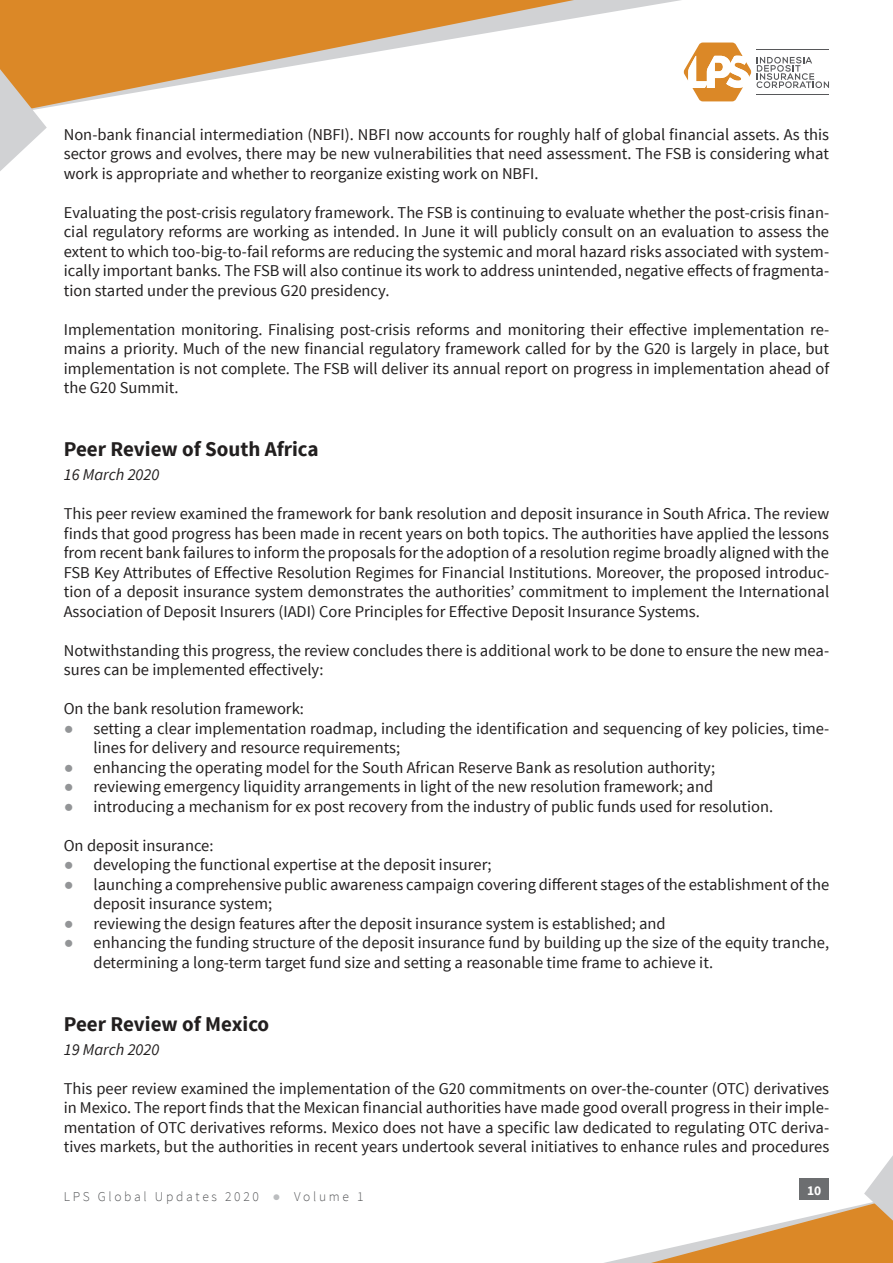
<style>
.page{position:relative;width:893px;height:1263px;background:#fff}
.page>*{position:absolute;margin:0;border:0;box-sizing:border-box;transform-origin:0 0}
.t1{font:700 21px "Source Sans Pro";color:#221f1f}
.t2{font:16.5px/19.5px "Source Sans Pro";color:#221f1f;text-align:justify}
.t3{font:italic 16.5px "Source Sans Pro";color:#221f1f}
.t4{font:300 13.5px "Source Sans Pro";letter-spacing:.2em;color:#57585a}
.t5{font:700 13.5px "Source Sans Pro";color:#fff}
.s1{font-family:"Arial";color:#939597}
.s2{font-family:"Arial";font-weight:400;color:#bbbdbf}
</style>
<div class="page">
<svg style="left:684px;top:43px;width:145px;height:58px"></svg>
<svg style="left:0;top:0;width:680px;height:108px"></svg>
<svg style="left:0;top:43px;width:47px;height:128px"></svg>
<svg style="left:604px;top:1155px;width:289px;height:108px"></svg>
<div style="left:799px;top:1179px;width:30px;height:21px;background:#6c6e70"></div>
<p class="t2" style="left:64px;top:125px;width:767px">Non-bank financial intermediation (NBFI). NBFI now accounts for roughly half of global financial assets. As this sector grows and evolves, there may be new vulnerabilities that need assessment. The FSB is considering what work is appropriate and whether to reorganize existing work on NBFI.</p>
<p class="t2" style="left:64px;top:203px;width:767px">Evaluating the post-crisis regulatory framework. The FSB is continuing to evaluate whether the post-crisis finan&shy;cial regulatory reforms are working as intended. In June it will publicly consult on an evaluation to assess the extent to which too-big-to-fail reforms are reducing the systemic and moral hazard risks associated with system&shy;ically important banks. The FSB will also continue its work to address unintended, negative effects of fragmenta&shy;tion started under the previous G20 presidency.</p>
<p class="t2" style="left:64px;top:320px;width:767px">Implementation monitoring. Finalising post-crisis reforms and monitoring their effective implementation re&shy;mains a priority. Much of the new financial regulatory framework called for by the G20 is largely in place, but implementation is not complete. The FSB will deliver its annual report on progress in implementation ahead of the G20 Summit.</p>
<p class="t1" style="left:64px;top:441px;width:256px">Peer Review of South Africa</p>
<p class="t3" style="left:64px;top:468px;width:97px">16 March 2020</p>
<p class="t2" style="left:64px;top:505px;width:767px">This peer review examined the framework for bank resolution and deposit insurance in South Africa. The review finds that good progress has been made in recent years on both topics. The authorities have applied the lessons from recent bank failures to inform the proposals for the adoption of a resolution regime broadly aligned with the FSB Key Attributes of Effective Resolution Regimes for Financial Institutions. Moreover, the proposed introduc&shy;tion of a deposit insurance system demonstrates the authorities’ commitment to implement the International Association of Deposit Insurers (IADI) Core Principles for Effective Deposit Insurance Systems.</p>
<p class="t2" style="left:64px;top:642px;width:767px">Notwithstanding this progress, the review concludes there is additional work to be done to ensure the new mea&shy;sures can be implemented effectively:</p>
<p class="t2" style="left:64px;top:700px;width:242px">On the bank resolution framework:</p>
<p class="t2" style="left:94px;top:719px;width:737px;text-indent:-30px"><span class="s1">●</span> setting a clear implementation roadmap, including the identification and sequencing of key policies, time&shy;lines for delivery and resource requirements;</p>
<p class="t2" style="left:64px;top:759px;width:653px"><span class="s1">●</span> enhancing the operating model for the South African Reserve Bank as resolution authority;</p>
<p class="t2" style="left:64px;top:778px;width:651px"><span class="s1">●</span> reviewing emergency liquidity arrangements in light of the new resolution framework; and</p>
<p class="t2" style="left:64px;top:798px;width:711px"><span class="s1">●</span> introducing a mechanism for ex post recovery from the industry of public funds used for resolution.</p>
<p class="t2" style="left:64px;top:837px;width:151px">On deposit insurance:</p>
<p class="t2" style="left:64px;top:856px;width:429px"><span class="s1">●</span> developing the functional expertise at the deposit insurer;</p>
<p class="t2" style="left:94px;top:875px;width:737px;text-indent:-30px"><span class="s1">●</span> launching a comprehensive public awareness campaign covering different stages of the establishment of the deposit insurance system;</p>
<p class="t2" style="left:64px;top:914px;width:603px"><span class="s1">●</span> reviewing the design features after the deposit insurance system is established; and</p>
<p class="t2" style="left:94px;top:934px;width:737px;text-indent:-30px"><span class="s1">●</span> enhancing the funding structure of the deposit insurance fund by building up the size of the equity tranche, determining a long-term target fund size and setting a reasonable time frame to achieve it.</p>
<p class="t1" style="left:64px;top:1015px;width:207px">Peer Review of Mexico</p>
<p class="t3" style="left:64px;top:1043px;width:97px">19 March 2020</p>
<p class="t2" style="left:64px;top:1079px;width:767px">This peer review examined the implementation of the G20 commitments on over-the-counter (OTC) derivatives in Mexico. The report finds that the Mexican financial authorities have made good overall progress in their imple&shy;mentation of OTC derivatives reforms. Mexico does not have a specific law dedicated to regulating OTC deriva&shy;tives markets, but the authorities in recent years undertook several initiatives to enhance rules and procedures</p>
<p class="t4" style="left:64px;top:1191px;width:301px">LPS Global Updates 2020 <span class="s2">●</span> Volume 1</p>
<p class="t5" style="left:807px;top:1184px;width:16px">10</p>
</div>
